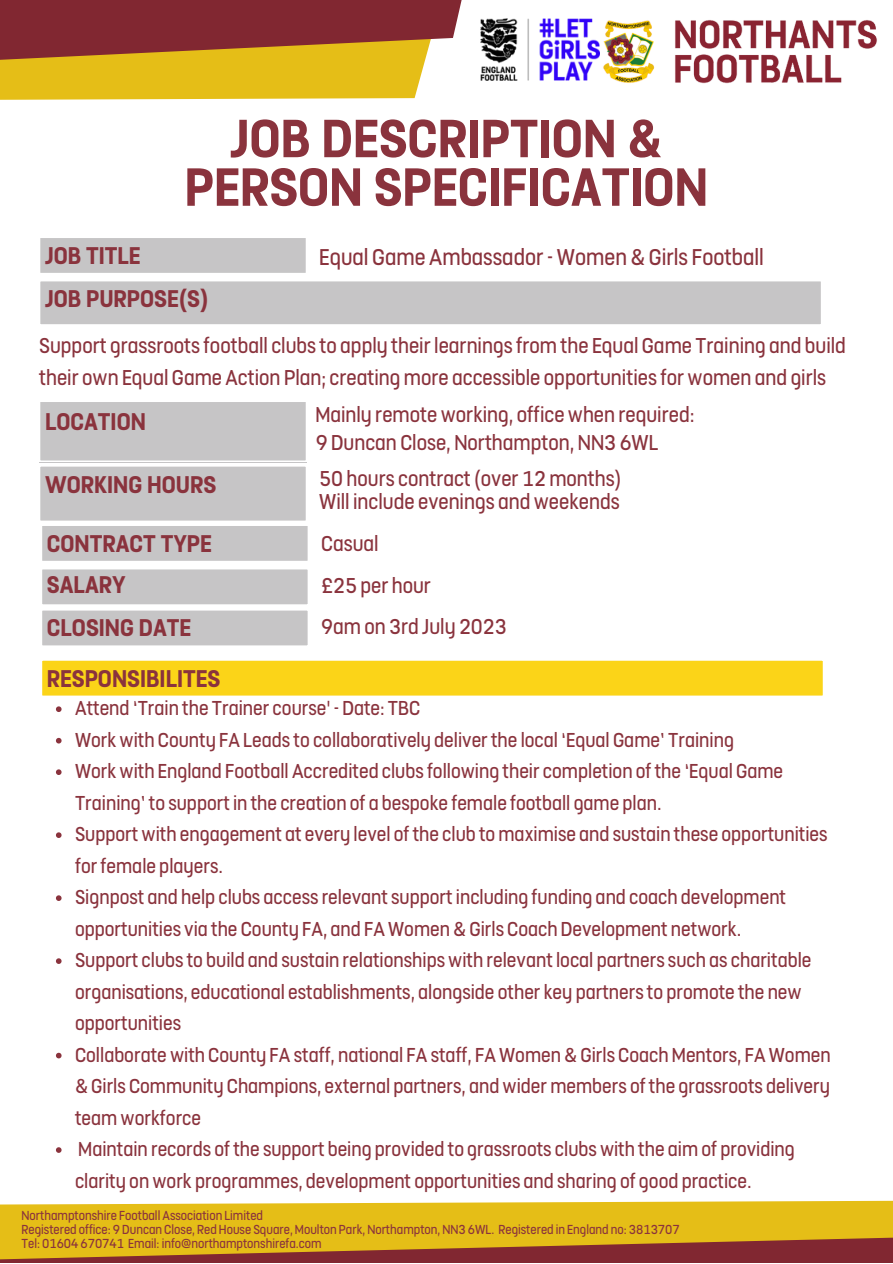
<style>
.page{position:relative;width:893px;height:1264px;background:#fff}
.page>*{position:absolute;margin:0;border:0;box-sizing:border-box;transform-origin:0 0}
.t1{font:700 60px "FS Dillon";color:#8a333d}
.t2{font:700 27px "FS Dillon";color:#8a333d}
.t3{font:25.5px "FS Dillon";color:#8a333d}
.t4{font:24px/32.5px "FS Dillon";color:#8a333d}
.t5{font:22.5px/31.5px "FS Dillon";color:#8a333d}
.t6{font:14.55px "FS Dillon";color:#8a333d}
</style>
<div class="page">
<img style="left:599px;top:20px;width:278px;height:64px">
<svg style="left:0;top:0;width:529px;height:100px;background:#bb8341"></svg>
<svg style="left:0;top:1152px;width:892px;height:110px"></svg>
<img style="left:480px;top:18px;width:119px;height:62px">
<svg style="left:40px;top:238px;width:781px;height:87px"></svg>
<svg style="left:39px;top:402px;width:269px;height:159px;background:#cac9ca"></svg>
<svg style="left:42px;top:569px;width:266px;height:77px;background:#cbcacb"></svg>
<div style="left:42px;top:660px;width:781px;height:36px;background:#fbd418"></div>
<svg style="left:56px;top:706px;width:6px;height:6px"></svg>
<svg style="left:56px;top:738px;width:6px;height:5px"></svg>
<svg style="left:56px;top:769px;width:6px;height:6px"></svg>
<svg style="left:56px;top:832px;width:6px;height:6px"></svg>
<svg style="left:56px;top:895px;width:6px;height:6px"></svg>
<svg style="left:56px;top:958px;width:6px;height:5px"></svg>
<svg style="left:56px;top:1052px;width:6px;height:6px"></svg>
<svg style="left:56px;top:1147px;width:6px;height:5px"></svg>
<p class="t2" style="left:45px;top:242px;width:97px">JOB TITLE</p>
<p class="t1" style="left:230px;top:110px;width:434px">JOB DESCRIPTION &amp;</p>
<p class="t1" style="left:184px;top:158px;width:525px">PERSON SPECIFICATION</p>
<p class="t3" style="left:319px;top:245px;width:446px">Equal Game Ambassador-Women&amp;Girls Football</p>
<p class="t2" style="left:45px;top:286px;width:165px">JOB PURPOSE(S)</p>
<p class="t4" style="left:39px;top:329px;width:808px">Support grassrootsfootball clubsto apply theirlearningsfromthe Equal Game Training and build their own Equal Game Action Plan; creatingmore accessible opportunitiesforwomen and girls</p>
<p class="t2" style="left:45px;top:409px;width:102px">LOCATION</p>
<p class="t2" style="left:45px;top:471px;width:173px">WORKING HOURS</p>
<p class="t2" style="left:47px;top:530px;width:166px">CONTRACT TYPE</p>
<p class="t4" style="left:315px;top:398px;width:381px">Mainly remoteworking, officewhen required:</p>
<p class="t4" style="left:316px;top:426px;width:344px">9 Duncan Close, Northampton, NN3 6WL</p>
<p class="t4" style="left:319px;top:462px;width:303px">50 hours contract(over 12months)</p>
<p class="t4" style="left:319px;top:486px;width:302px">Will include evenings andweekends</p>
<p class="t4" style="left:321px;top:527px;width:59px">Casual</p>
<p class="t2" style="left:47px;top:571px;width:80px">SALARY</p>
<p class="t4" style="left:321px;top:569px;width:111px">£25 per hour</p>
<p class="t2" style="left:47px;top:614px;width:146px">CLOSING DATE</p>
<p class="t4" style="left:321px;top:610px;width:187px">9amon 3rd July 2023</p>
<p class="t2" style="left:47px;top:665px;width:175px">RESPONSIBILITES</p>
<p class="t5" style="left:75px;top:693px;width:347px">Attend ‘Train the Trainer course' - Date: TBC</p>
<p class="t5" style="left:75px;top:724px;width:660px">Workwith County FA Leadsto collaboratively deliverthe local ‘Equal Game’ Training</p>
<p class="t5" style="left:75px;top:756px;width:709px">Workwith England Football Accredited clubsfollowing their completion ofthe ‘Equal Game<br>Training’to supportin the creation of a bespoke female football game plan.</p>
<p class="t5" style="left:75px;top:819px;width:754px">Supportwith engagement at every level ofthe club tomaximise and sustain these opportunities forfemale players.</p>
<p class="t5" style="left:75px;top:882px;width:712px">Signpost and help clubs accessrelevantsupportincluding funding and coach development opportunities via the County FA, and FAWomen&amp;Girls Coach Development network.</p>
<p class="t5" style="left:75px;top:945px;width:737px">Support clubsto build and sustain relationshipswith relevantlocal partnerssuch as charitable organisations, educational establishments, alongside otherkey partnersto promote the new opportunities</p>
<p class="t5" style="left:75px;top:1039px;width:757px;text-align:justify">Collaboratewith County FA staff, national FA staff, FAWomen&amp;Girls CoachMentors, FAWomen &amp;Girls Community Champions, external partners, andwidermembers ofthe grassroots delivery teamworkforce</p>
<p class="t5" style="left:75px;top:1133px;width:721px">Maintain records ofthe support being provided to grassroots clubswith the aimof providing clarity onwork programmes, development opportunities and sharing of good practice.</p>
<p class="t6" style="left:22px;top:1207px;width:243px">Northamptonshire Football Association Limited</p>
<p class="t6" style="left:22px;top:1222px;width:659px">Registered office: 9 Duncan Close, Red House Square,Moulton Park, Northampton, NN3 6WL. Registered in England no: 3813707</p>
<p class="t6" style="left:22px;top:1236px;width:302px">Tel: 01604 670741 Email: info@northamptonshirefa.com</p>
</div>
